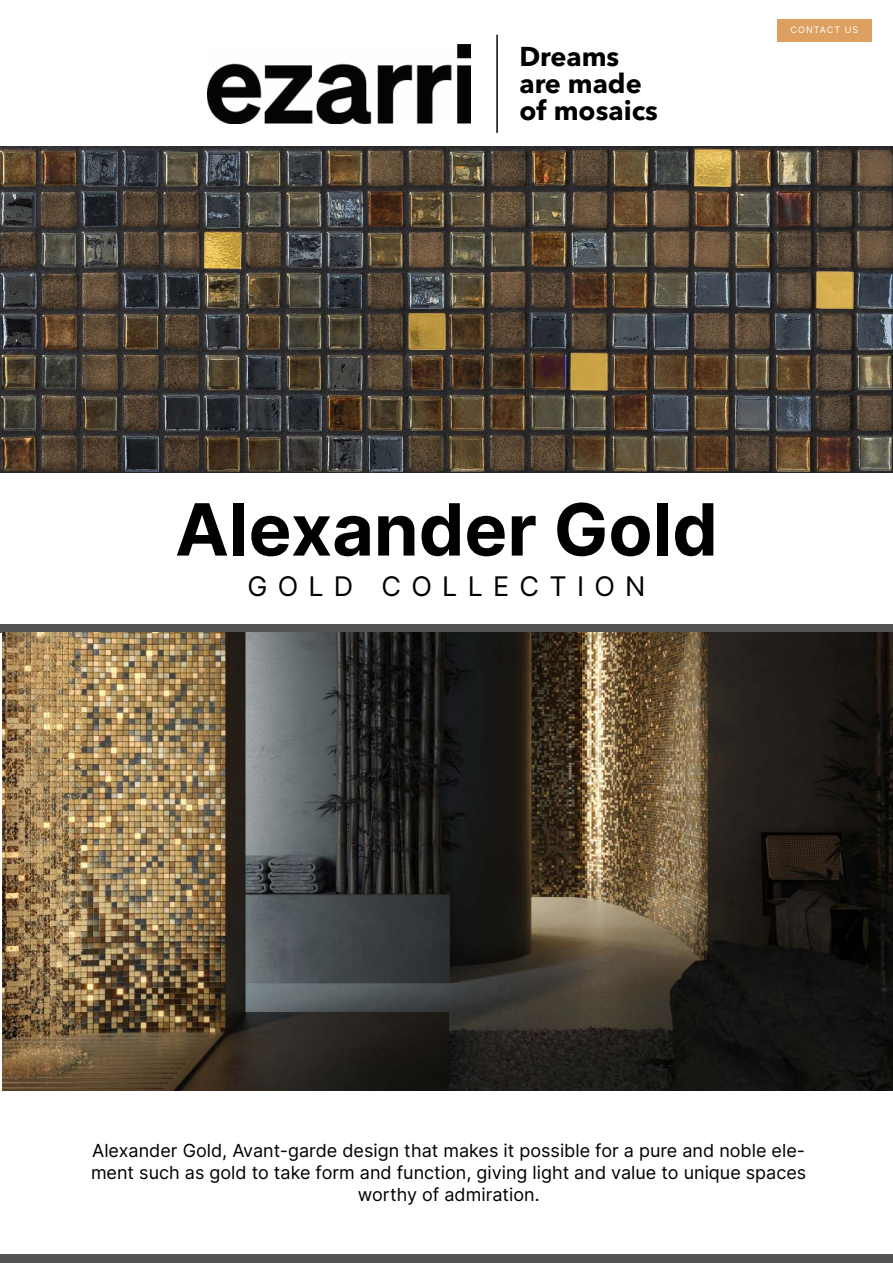
<style>
.page{position:relative;width:893px;height:1263px;background:#fff}
.page>*{position:absolute;margin:0;border:0;box-sizing:border-box;transform-origin:0 0}
.t1{font:700 72px "Inter";color:#000101}
.t2{font:700 27px/27px "Avenir Next LT Pro";color:#000}
.t3{font:27px "Inter";letter-spacing:.38em;color:#000}
.t4{font:18px/21.6px "Inter";color:#000;text-align:center}
.t5{font:9px "Inter";letter-spacing:.12em;color:#fff}
</style>
<div class="page">
<img style="left:208px;top:44px;width:262px;height:79px">
<hr style="left:496px;top:35px;width:2px;height:98px;background:#070908">
<img style="left:0;top:147px;width:893px;height:325px">
<div style="left:0;top:624px;width:893px;height:9px;background:#545456"></div>
<img style="left:2px;top:633px;width:891px;height:458px">
<div style="left:0;top:1254px;width:893px;height:9px;background:#545456"></div>
<div style="left:777px;top:19px;width:94px;height:22px;background:#dda060"></div>
<h2 class="t2" style="left:519px;top:44px;width:140px">Dreams are made of mosaics</h2>
<p class="t5" style="left:790px;top:25px;width:69px">CONTACT US</p>
<h1 class="t1" style="left:175px;top:487px;width:544px">Alexander Gold</h1>
<h2 class="t3" style="left:247px;top:570px;width:400px">GOLD COLLECTION</h2>
<p class="t4" style="left:91px;top:1140px;width:717px">Alexander Gold, Avant-garde design that makes it possible for a pure and noble ele&shy;ment such as gold to take form and function, giving light and value to unique spaces worthy of admiration.</p>
</div>
